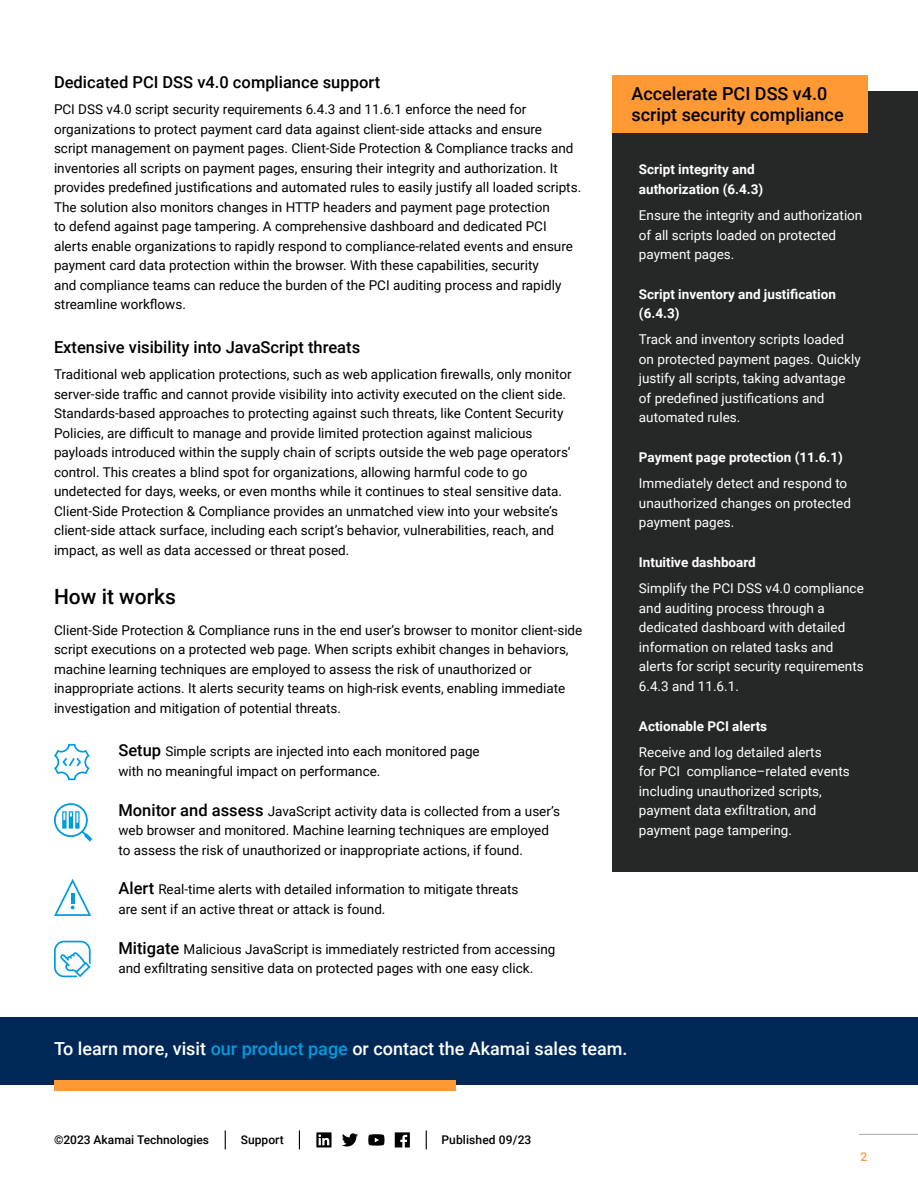
<style>
.page{position:relative;width:918px;height:1188px;background:#fff}
.page>*{position:absolute;margin:0;border:0;box-sizing:border-box;transform-origin:0 0}
.t1{font:500 21px "Roboto";color:#000}
.t2{font:500 18px "Roboto";color:#fff}
.t3{font:500 18px/21.6px "Roboto";color:#000}
.t4{font:500 16.5px "Roboto";color:#000}
.t5{font:13.5px/19.5px "Roboto";color:#000}
.t6{font:13.5px/19.5px "Roboto";color:#fff}
.t7{font:700 13.5px/19.5px "Roboto";color:#fff}
.t8{font:500 12px "Roboto";color:#000}
.t9{font:500 12px "Roboto";color:#f93}
.s1{font-weight:500;font-size:16.5px}
.s2{color:#009cde}
</style>
<div class="page">
<svg style="left:299px;top:1130px;width:1px;height:19px"></svg>
<svg style="left:225px;top:1130px;width:1px;height:19px"></svg>
<svg style="left:426px;top:1130px;width:1px;height:19px"></svg>
<svg style="left:368px;top:1134px;width:16px;height:12px"></svg>
<svg style="left:316px;top:1132px;width:16px;height:16px"></svg>
<svg style="left:395px;top:1132px;width:15px;height:16px"></svg>
<svg style="left:342px;top:1133px;width:16px;height:14px"></svg>
<div style="left:0;top:1017px;width:918px;height:68px;background:#002856"></div>
<div style="left:54px;top:1080px;width:401px;height:11px;background:#f93"></div>
<hr style="left:859px;top:1134px;width:59px;height:1px;background:#a8a8aa">
<div style="left:612px;top:91px;width:306px;height:781px;background:#252826"></div>
<div style="left:612px;top:76px;width:255px;height:57px;background:#f93"></div>
<svg style="left:54px;top:803px;width:38px;height:39px"></svg>
<svg style="left:54px;top:879px;width:37px;height:37px"></svg>
<svg style="left:54px;top:744px;width:36px;height:36px"></svg>
<svg style="left:54px;top:941px;width:37px;height:36px"></svg>
<p class="t4" style="left:54px;top:71px;width:328px">Dedicated PCI DSS v4.0 compliance support</p>
<p class="t5" style="left:54px;top:99px;width:529px">PCI DSS v4.0 script security requirements 6.4.3 and 11.6.1 enforce the need for organizations to protect payment card data against client-side attacks and ensure<br>script management on payment pages. Client-Side Protection &amp; Compliance tracks and inventories all scripts on payment pages, ensuring their integrity and authorization. It provides predefined justifications and automated rules to easily justify all loaded scripts.<br>The solution also monitors changes in HTTP headers and payment page protection<br>to defend against page tampering. A comprehensive dashboard and dedicated PCI alerts enable organizations to rapidly respond to compliance-related events and ensure payment card data protection within the browser. With these capabilities, security<br>and compliance teams can reduce the burden of the PCI auditing process and rapidly streamline workflows.</p>
<p class="t4" style="left:54px;top:336px;width:308px">Extensive visibility into JavaScript threats</p>
<p class="t5" style="left:54px;top:364px;width:519px">Traditional web application protections, such as web application firewalls, only monitor server-side traffic and cannot provide visibility into activity executed on the client side.<br>Standards-based approaches to protecting against such threats, like Content Security Policies, are difficult to manage and provide limited protection against malicious payloads introduced within the supply chain of scripts outside the web page operators’ control. This creates a blind spot for organizations, allowing harmful code to go undetected for days, weeks, or even months while it continues to steal sensitive data.<br>Client-Side Protection &amp; Compliance provides an unmatched view into your website’s client-side attack surface, including each script’s behavior, vulnerabilities, reach, and impact, as well as data accessed or threat posed.</p>
<h1 class="t1" style="left:54px;top:589px;width:124px">How it works</h1>
<p class="t5" style="left:54px;top:621px;width:530px">Client-Side Protection &amp; Compliance runs in the end user’s browser to monitor client-side script executions on a protected web page. When scripts exhibit changes in behaviors, machine learning techniques are employed to assess the risk of unauthorized or inappropriate actions. It alerts security teams on high-risk events, enabling immediate investigation and mitigation of potential threats.</p>
<p class="t5" style="left:118px;top:743px;width:363px"><span class="s1">Setup</span> Simple scripts are injected into each monitored page with no meaningful impact on performance.</p>
<p class="t5" style="left:118px;top:802px;width:443px"><span class="s1">Monitor and assess</span> JavaScript activity data is collected from a user’s web browser and monitored. Machine learning techniques are employed to assess the risk of unauthorized or inappropriate actions, if found.</p>
<p class="t5" style="left:118px;top:881px;width:401px"><span class="s1">Alert</span> Real-time alerts with detailed information to mitigate threats are sent if an active threat or attack is found.</p>
<p class="t5" style="left:118px;top:940px;width:438px"><span class="s1">Mitigate</span> Malicious JavaScript is immediately restricted from accessing and exfiltrating sensitive data on protected pages with one easy click.</p>
<h2 class="t3" style="left:631px;top:82px;width:214px">Accelerate PCI DSS v4.0 script security compliance</h2>
<p class="t7" style="left:639px;top:159px;width:126px">Script integrity and authorization (6.4.3)</p>
<p class="t6" style="left:639px;top:207px;width:225px">Ensure the integrity and authorization of all scripts loaded on protected payment pages.</p>
<p class="t7" style="left:639px;top:284px;width:198px">Script inventory and justification (6.4.3)</p>
<p class="t6" style="left:639px;top:331px;width:223px">Track and inventory scripts loaded on protected payment pages. Quickly justify all scripts, taking advantage of predefined justifications and automated rules.</p>
<p class="t7" style="left:639px;top:447px;width:206px">Payment page protection (11.6.1)</p>
<p class="t6" style="left:639px;top:473px;width:214px">Immediately detect and respond to unauthorized changes on protected payment pages.</p>
<p class="t7" style="left:639px;top:552px;width:118px">Intuitive dashboard</p>
<p class="t6" style="left:639px;top:578px;width:226px">Simplify the PCI DSS v4.0 compliance and auditing process through a dedicated dashboard with detailed information on related tasks and alerts for script security requirements<br>6.4.3 and 11.6.1.</p>
<p class="t7" style="left:639px;top:716px;width:130px">Actionable PCI alerts</p>
<p class="t6" style="left:639px;top:743px;width:212px">Receive and log detailed alerts<br>for PCI compliance–related events including unauthorized scripts, payment data exfiltration, and payment page tampering.</p>
<h2 class="t2" style="left:54px;top:1041px;width:575px">To learn more, visit <span class="s2">our product page</span> or contact the Akamai sales team.</h2>
<p class="t8" style="left:54px;top:1132px;width:157px">©2023 Akamai Technologies</p>
<p class="t8" style="left:241px;top:1135px;width:44px">Support</p>
<p class="t8" style="left:441px;top:1132px;width:91px">Published 09/23</p>
<p class="t9" style="left:860px;top:1152px;width:8px">2</p>
</div>
